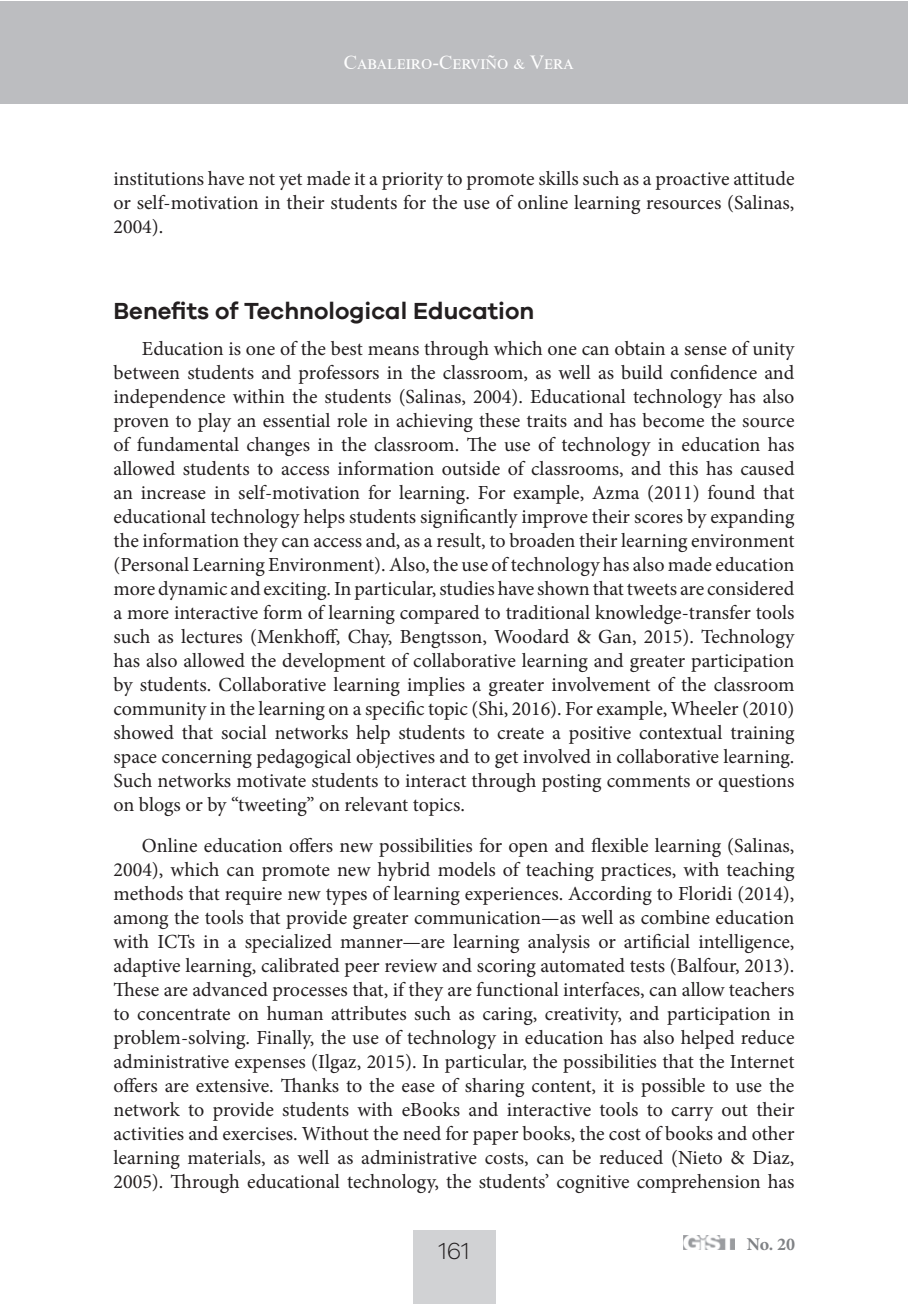
<style>
.page{position:relative;width:908px;height:1304px;background:#fff}
.page>*{position:absolute;margin:0;border:0;box-sizing:border-box;transform-origin:0 0}
.t1{font:600 24px "Galano Grotesque";color:#231f20}
.t2{font:300 24px "Galano Grotesque";color:#231f20}
.t3{font:20px/24px "Minion Pro";letter-spacing:-.005em;color:#231f20;text-align:justify}
.t4{font:20px "Times New Roman";color:#fff}
.t5{font:700 18px "Minion Pro";color:#808285}
</style>
<div class="page">
<div style="left:412px;top:1230px;width:83px;height:74px;background:#d1d2d4"></div>
<img style="left:683px;top:1236px;width:51px;height:13px">
<div style="left:0;top:1px;width:906px;height:102px;background:#bcbdc0"></div>
<p class="t4" style="left:343px;top:48px;width:230px">Cabaleiro-Cerviño &amp; Vera</p>
<p class="t3" style="left:113px;top:166px;width:682px">institutions have not yet made it a priority to promote skills such as a proactive attitude or self-motivation in their students for the use of online learning resources (Salinas, 2004).</p>
<p class="t1" style="left:113px;top:297px;width:422px">Benefits of Technological Education</p>
<p class="t3" style="left:113px;top:336px;width:682px;text-indent:28px">Education is one of the best means through which one can obtain a sense of unity between students and professors in the classroom, as well as build confidence and independence within the students (Salinas, 2004). Educational technology has also proven to play an essential role in achieving these traits and has become the source of fundamental changes in the classroom. The use of technology in education has allowed students to access information outside of classrooms, and this has caused an increase in self-motivation for learning. For example, Azma (2011) found that educational technology helps students significantly improve their scores by expanding the information they can access and, as a result, to broaden their learning environment (Personal Learning Environment). Also, the use of technology has also made education more dynamic and exciting. In particular, studies have shown that tweets are considered a more interactive form of learning compared to traditional knowledge-transfer tools such as lectures (Menkhoff, Chay, Bengtsson, Woodard &amp; Gan, 2015). Technology has also allowed the development of collaborative learning and greater participation by students. Collaborative learning implies a greater involvement of the classroom community in the learning on a specific topic (Shi, 2016). For example, Wheeler (2010) showed that social networks help students to create a positive contextual training space concerning pedagogical objectives and to get involved in collaborative learning.<br>Such networks motivate students to interact through posting comments or questions on blogs or by “tweeting” on relevant topics.</p>
<p class="t3" style="left:113px;top:833px;width:682px;text-indent:28px">Online education offers new possibilities for open and flexible learning (Salinas, 2004), which can promote new hybrid models of teaching practices, with teaching methods that require new types of learning experiences. According to Floridi (2014), among the tools that provide greater communication—as well as combine education with ICTs in a specialized manner—are learning analysis or artificial intelligence, adaptive learning, calibrated peer review and scoring automated tests (Balfour, 2013).<br>These are advanced processes that, if they are functional interfaces, can allow teachers to concentrate on human attributes such as caring, creativity, and participation in problem-solving. Finally, the use of technology in education has also helped reduce administrative expenses (Ilgaz, 2015). In particular, the possibilities that the Internet offers are extensive. Thanks to the ease of sharing content, it is possible to use the network to provide students with eBooks and interactive tools to carry out their activities and exercises. Without the need for paper books, the cost of books and other learning materials, as well as administrative costs, can be reduced (Nieto &amp; Diaz, 2005). Through educational technology, the students’ cognitive comprehension has</p>
<p class="t2" style="left:438px;top:1237px;width:33px">161</p>
<p class="t5" style="left:746px;top:1232px;width:50px">No. 20</p>
</div>
